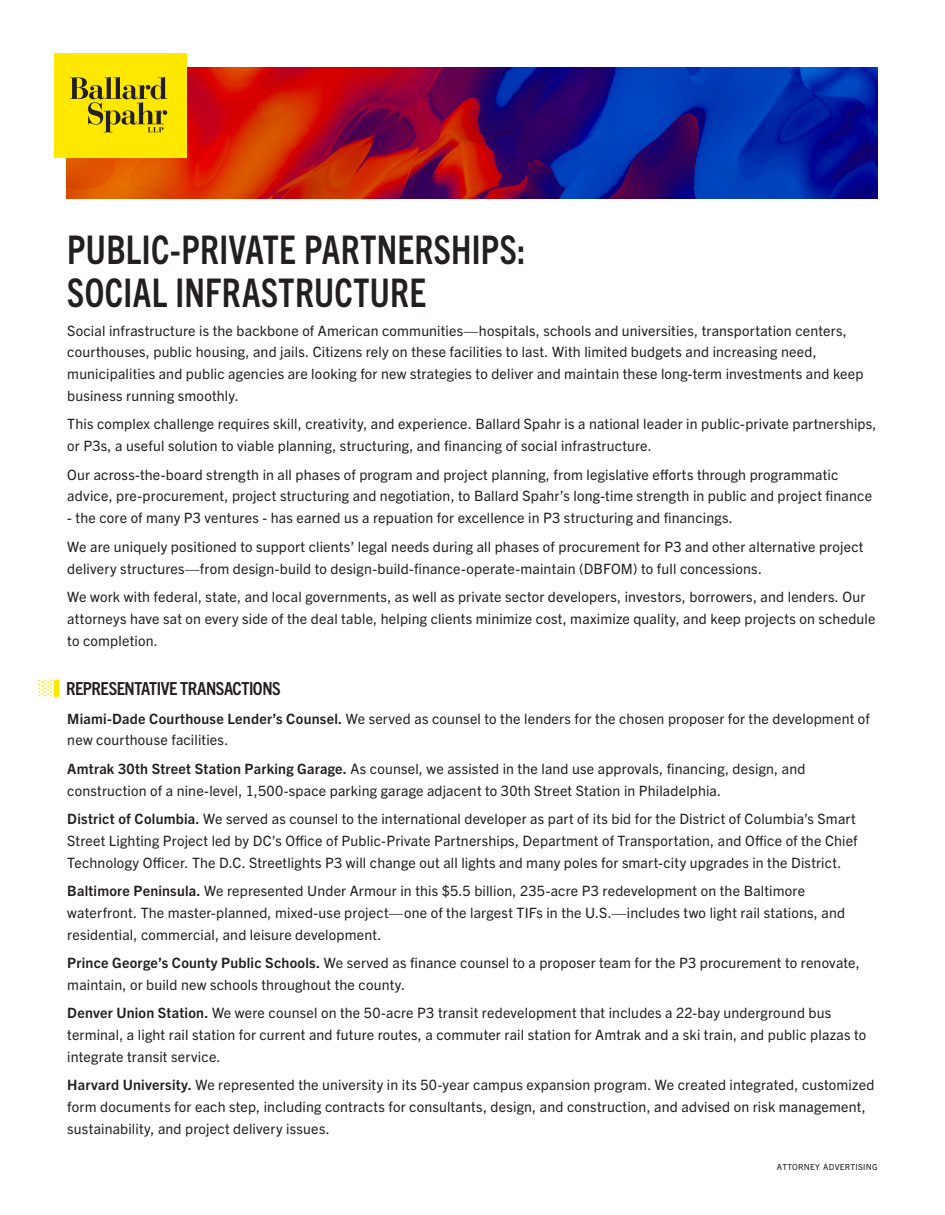
<style>
.page{position:relative;width:945px;height:1215px;background:#fff}
.page>*{position:absolute;margin:0;border:0;box-sizing:border-box;transform-origin:0 0}
.t1{font:54px "Ballard Dot Graphic";color:#ffe800}
.t2{font:700 condensed 39.6px/43.2px "Trade Gothic Next LT Pro";letter-spacing:.01em;color:#231f20;scale:.91 1}
.t3{font:700 condensed 18px "Trade Gothic Next LT Pro";letter-spacing:-.025em;color:#231f20}
.BODY_COPY__SMALLEST{font:14.25px/21.8px "Trade Gothic Next LT Pro";letter-spacing:.015em;color:#231f20}
.t4{font:8.4px "Trade Gothic Next LT Pro";letter-spacing:.03em;color:#231f20}
.s1{font-weight:700}
</style>
<div class="page">
<img style="left:66px;top:67px;width:811px;height:131px">
<div style="left:54px;top:53px;width:133px;height:104px;background:#ffe800"></div>
<svg style="left:70px;top:76px;width:97px;height:56px"></svg>
<p class="t1" style="left:36px;top:654px;width:28px">•</p>
<p class="t2" style="left:67px;top:225px;width:505px">PUBLIC-PRIVATE PARTNERSHIPS:<br>SOCIAL INFRASTRUCTURE</p>
<p class="BODY_COPY__SMALLEST" style="left:67px;top:319px;width:797px">Social infrastructure is the backbone of American communities—hospitals, schools and universities, transportation centers, courthouses, public housing, and jails. Citizens rely on these facilities to last. With limited budgets and increasing need, municipalities and public agencies are looking for new strategies to deliver and maintain these long-term investments and keep business running smoothly.</p>
<p class="BODY_COPY__SMALLEST" style="left:67px;top:412px;width:810px">This complex challenge requires skill, creativity, and experience. Ballard Spahr is a national leader in public-private partnerships, or P3s, a useful solution to viable planning, structuring, and financing of social infrastructure.</p>
<p class="BODY_COPY__SMALLEST" style="left:67px;top:463px;width:806px">Our across-the-board strength in all phases of program and project planning, from legislative efforts through programmatic advice, pre-procurement, project structuring and negotiation, to Ballard Spahr’s long-time strength in public and project finance</p>
<p class="BODY_COPY__SMALLEST" style="left:67px;top:506px;width:667px">- the core of many P3 ventures - has earned us a repuation for excellence in P3 structuring and financings.</p>
<p class="BODY_COPY__SMALLEST" style="left:67px;top:535px;width:797px">We are uniquely positioned to support clients’ legal needs during all phases of procurement for P3 and other alternative project delivery structures—from design-build to design-build-finance-operate-maintain (DBFOM) to full concessions.</p>
<p class="BODY_COPY__SMALLEST" style="left:67px;top:585px;width:809px">We work with federal, state, and local governments, as well as private sector developers, investors, borrowers, and lenders. Our attorneys have sat on every side of the deal table, helping clients minimize cost, maximize quality, and keep projects on schedule to completion.</p>
<p class="t3" style="left:66px;top:676px;width:216px">REPRESENTATIVE TRANSACTIONS</p>
<p class="BODY_COPY__SMALLEST" style="left:67px;top:706px;width:804px"><span class="s1">Miami-Dade Courthouse Lender’s Counsel.</span> We served as counsel to the lenders for the chosen proposer for the development of new courthouse facilities.</p>
<p class="BODY_COPY__SMALLEST" style="left:67px;top:757px;width:739px"><span class="s1">Amtrak 30th Street Station Parking Garage.</span> As counsel, we assisted in the land use approvals, financing, design, and construction of a nine-level, 1,500-space parking garage adjacent to 30th Street Station in Philadelphia.</p>
<p class="BODY_COPY__SMALLEST" style="left:67px;top:807px;width:791px"><span class="s1">District of Columbia.</span> We served as counsel to the international developer as part of its bid for the District of Columbia’s Smart<br>Street Lighting Project led by DC’s Office of Public-Private Partnerships, Department of Transportation, and Office of the Chief<br>Technology Officer. The D.C. Streetlights P3 will change out all lights and many poles for smart-city upgrades in the District.</p>
<p class="BODY_COPY__SMALLEST" style="left:67px;top:879px;width:779px"><span class="s1">Baltimore Peninsula.</span> We represented Under Armour in this $5.5 billion, 235-acre P3 redevelopment on the Baltimore waterfront. The master-planned, mixed-use project—one of the largest TIFs in the U.S.—includes two light rail stations, and residential, commercial, and leisure development.</p>
<p class="BODY_COPY__SMALLEST" style="left:67px;top:951px;width:794px"><span class="s1">Prince George’s County Public Schools.</span> We served as finance counsel to a proposer team for the P3 procurement to renovate, maintain, or build new schools throughout the county.</p>
<p class="BODY_COPY__SMALLEST" style="left:67px;top:1001px;width:800px"><span class="s1">Denver Union Station.</span> We were counsel on the 50-acre P3 transit redevelopment that includes a 22-bay underground bus terminal, a light rail station for current and future routes, a commuter rail station for Amtrak and a ski train, and public plazas to integrate transit service.</p>
<p class="BODY_COPY__SMALLEST" style="left:67px;top:1073px;width:808px"><span class="s1">Harvard University.</span> We represented the university in its 50-year campus expansion program. We created integrated, customized form documents for each step, including contracts for consultants, design, and construction, and advised on risk management, sustainability, and project delivery issues.</p>
<p class="t4" style="left:777px;top:1161px;width:102px">ATTORNEY ADVERTISING</p>
</div>
